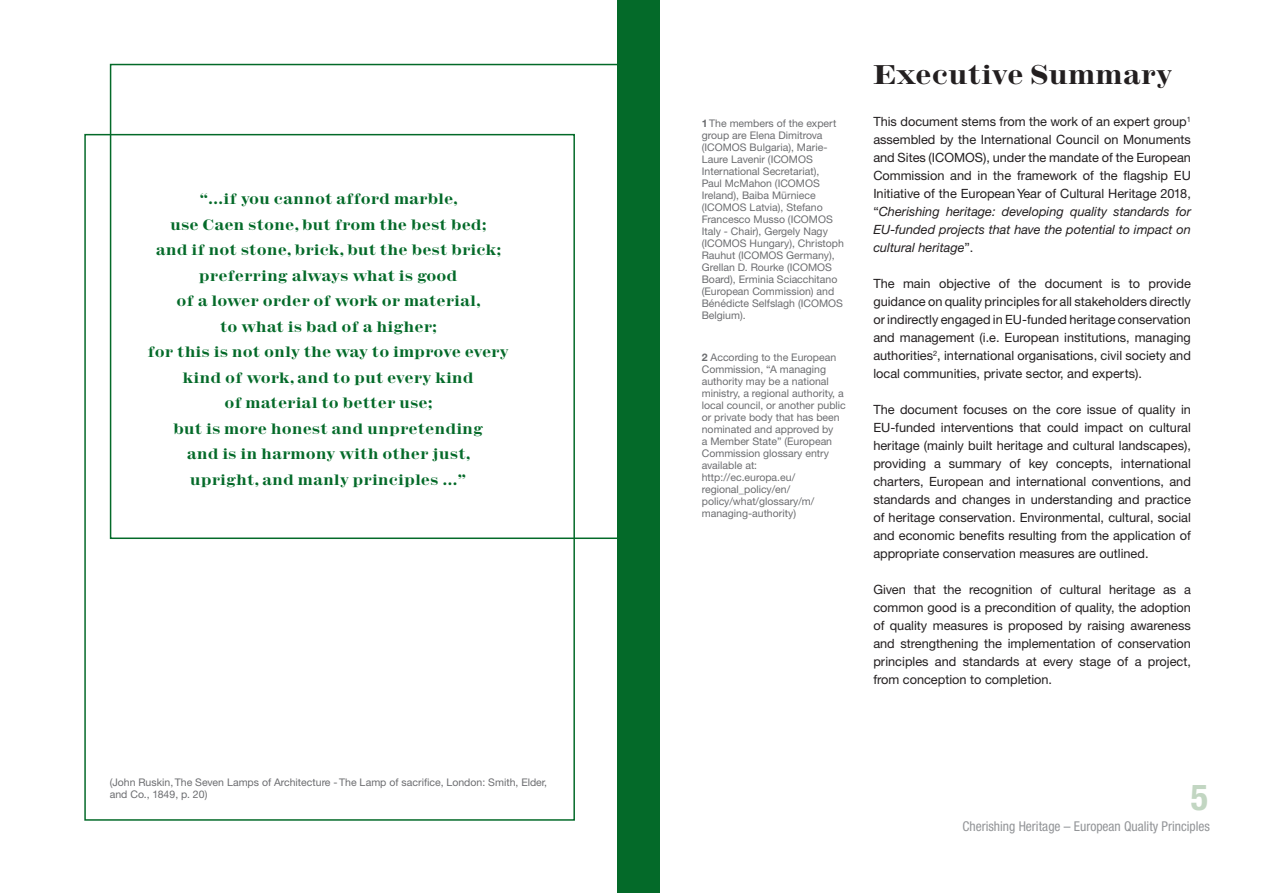
<style>
.page{position:relative;width:1276px;height:893px;background:#fff}
.page>*{position:absolute;margin:0;border:0;box-sizing:border-box;transform-origin:0 0}
.t1{font:700 condensed 36px "Helvetica Neue";color:#c2d6c2}
.t2{font:700 27px "Inflex";color:#231f20}
.t3{font:700 15px/25.5px "Inflex";color:#046a29;text-align:center}
.t4{font:condensed 13.5px "Helvetica Neue";color:#939598}
.t5{font:12.75px/18px "Helvetica Neue CE";color:#231f20;text-align:justify}
.t6{font:10.5px/12px "Helvetica Neue CE";color:#6c6d70}
.s1{font-weight:700}
.s2{font-style:italic}
</style>
<div class="page">
<div style="left:617px;top:0;width:42px;height:893px;background:#046a29"></div>
<div style="left:84px;top:134px;width:491px;height:687px;border:2px solid #046a29"></div>
<p class="t3" style="left:148px;top:186px;width:363px">“…if you cannot afford marble,<br>use Caen stone, but from the best bed;<br>and if not stone, brick, but the best brick; preferring always what is good<br>of a lower order of work or material,<br>to what is bad of a higher;<br>for this is not only the way to improve every kind of work, and to put every kind<br>of material to better use;<br>but is more honest and unpretending<br>and is in harmony with other just,<br>upright, and manly principles …”</p>
<p class="t6" style="left:110px;top:776px;width:439px">(John Ruskin, The Seven Lamps of Architecture - The Lamp of sacrifice, London: Smith, Elder, and Co., 1849, p. 20)</p>
<p class="t6" style="left:702px;top:117px;width:144px"><span class="s1">1</span> The members of the expert group are Elena Dimitrova (ICOMOS Bulgaria), Marie-<br>Laure Lavenir (ICOMOS<br>International Secretariat),<br>Paul McMahon (ICOMOS<br>Ireland), Baiba Mūrniece (ICOMOS Latvia), Stefano<br>Francesco Musso (ICOMOS<br>Italy - Chair), Gergely Nagy (ICOMOS Hungary), Christoph<br>Rauhut (ICOMOS Germany),<br>Grellan D. Rourke (ICOMOS<br>Board), Erminia Sciacchitano (European Commission) and<br>Bénédicte Selfslagh (ICOMOS<br>Belgium).</p>
<p class="t6" style="left:702px;top:351px;width:146px"><span class="s1">2</span> According to the European<br>Commission, “A managing authority may be a national ministry, a regional authority, a local council, or another public or private body that has been nominated and approved by<br>a Member State” (European<br>Commission glossary entry available at: http://ec.europa.eu/ regional_policy/en/ policy/what/glossary/m/ managing-authority)</p>
<h2 class="t2" style="left:873px;top:60px;width:300px">Executive Summary</h2>
<p class="t5" style="left:873px;top:113px;width:319px">This document stems from the work of an expert group<sup>1 </sup>assembled by the International Council on Monuments and Sites (ICOMOS), under the mandate of the European Commission and in the framework of the flagship EU Initiative of the European Year of Cultural Heritage 2018, “<span class="s2">Cherishing heritage: developing quality standards for EU-funded projects that have the potential to impact on cultural heritage</span>”.</p>
<p class="t5" style="left:873px;top:275px;width:319px">The main objective of the document is to provide guidance on quality principles for all stakeholders directly or indirectly engaged in EU-funded heritage conservation and management (i.e. European institutions, managing authorities<sup>2</sup>, international organisations, civil society and local communities, private sector, and experts).</p>
<p class="t5" style="left:873px;top:401px;width:319px">The document focuses on the core issue of quality in EU-funded interventions that could impact on cultural heritage (mainly built heritage and cultural landscapes), providing a summary of key concepts, international charters, European and international conventions, and standards and changes in understanding and practice of heritage conservation. Environmental, cultural, social and economic benefits resulting from the application of appropriate conservation measures are outlined.</p>
<p class="t5" style="left:873px;top:581px;width:319px">Given that the recognition of cultural heritage as a common good is a precondition of quality, the adoption of quality measures is proposed by raising awareness and strengthening the implementation of conservation principles and standards at every stage of a project, from conception to completion.</p>
<h1 class="t1" style="left:1191px;top:775px;width:19px">5</h1>
<p class="t4" style="left:962px;top:819px;width:249px">Cherishing Heritage – European Quality Principles</p>
</div>
